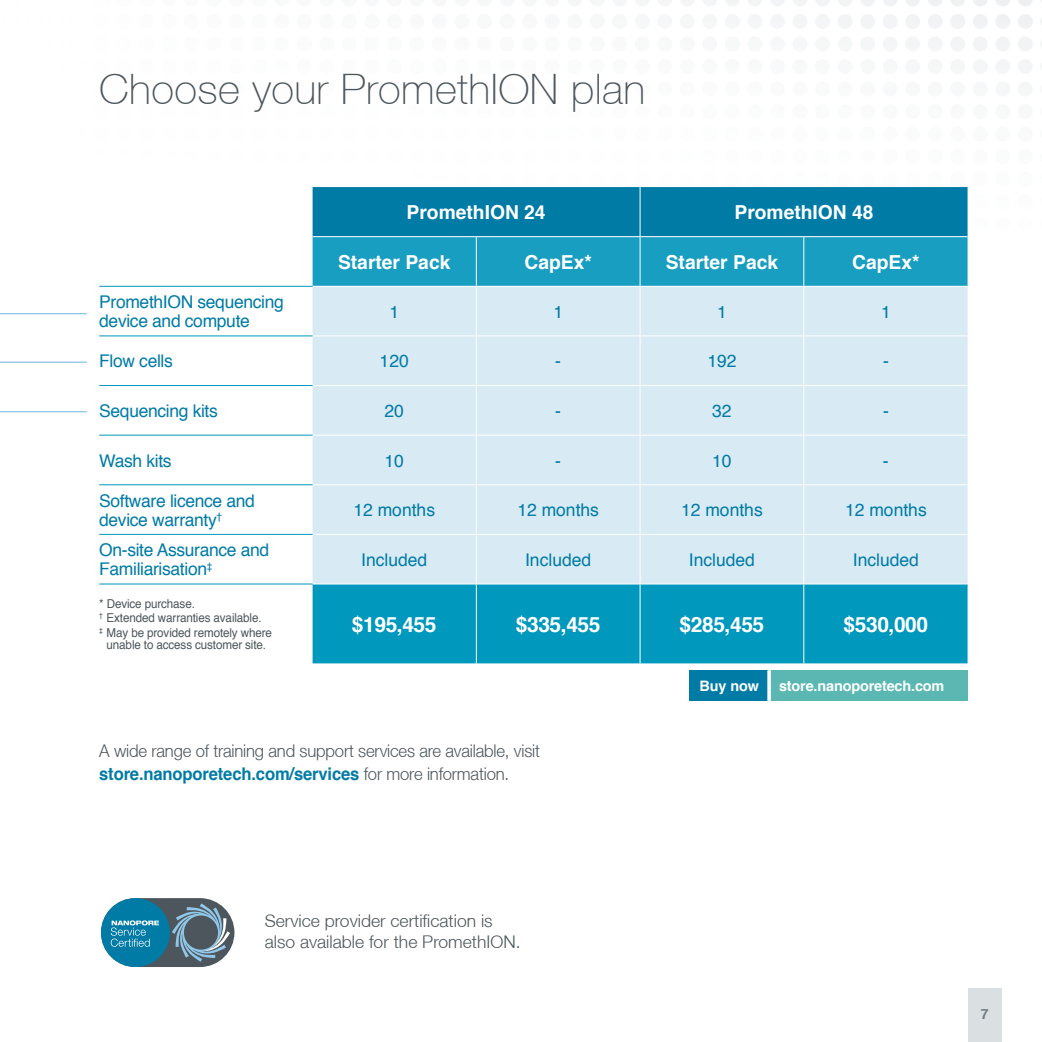
<style>
.page{position:relative;width:1042px;height:1042px;background:#fff}
.page>*{position:absolute;margin:0;border:0;box-sizing:border-box;transform-origin:0 0}
.t1{font:100 42px "Helvetica 35";letter-spacing:.01em;color:#4c565c}
.t2{font:700 21px "Helvetica";letter-spacing:-.02em;color:#fff}
.t3{font:700 19.25px "Helvetica";color:#fff}
.t4{font:17.5px/19.2px "Helvetica";letter-spacing:-.02em;color:#007ba6}
.t5{font:17.5px "Helvetica";color:#007ba6}
.t6{font:300 17.5px/21px "Helvetica 45";letter-spacing:-.005em;color:#4c565c}
.t7{font:300 17.5px "Helvetica 45";letter-spacing:-.005em;color:#4c565c;scale:.95 1}
.t8{font:700 17.5px "Helvetica";letter-spacing:-.01em;color:#007ba6;scale:.95 1}
.t9{font:700 14.35px "Helvetica";letter-spacing:-.01em;color:#fff}
.t10{font:700 14px "Helvetica";color:#707b81}
.t11{font:12.25px/14.7px "Helvetica";letter-spacing:-.01em;color:#4c565c;scale:.95 1}
.s1{font-family:"Helvetica 45";font-weight:300;color:#4c565c}
</style>
<div class="page">
<hr style="left:0;top:313px;width:87px;height:1px;background:#90c6e7">
<svg style="left:0;top:361px;width:87px;height:52px"></svg>
<svg style="left:313px;top:187px;width:654px;height:99px;background:#0d8db3"></svg>
<div style="left:313px;top:287px;width:654px;height:296px;background:#d8eaf3"></div>
<div style="left:313px;top:584px;width:654px;height:79px;background:#0098bc"></div>
<hr style="left:476px;top:237px;width:1px;height:49px;background:#fff">
<hr style="left:803px;top:237px;width:1px;height:49px;background:#fff">
<hr style="left:476px;top:287px;width:1px;height:48px;background:#fff">
<hr style="left:803px;top:287px;width:1px;height:48px;background:#fff">
<hr style="left:313px;top:335px;width:163px;height:1px;background:#fff">
<hr style="left:476px;top:335px;width:164px;height:1px;background:#fff">
<hr style="left:476px;top:336px;width:1px;height:49px;background:#fff">
<hr style="left:640px;top:335px;width:164px;height:1px;background:#fff">
<hr style="left:804px;top:335px;width:163px;height:1px;background:#fff">
<hr style="left:803px;top:336px;width:1px;height:49px;background:#fff">
<hr style="left:313px;top:385px;width:163px;height:1px;background:#fff">
<hr style="left:476px;top:385px;width:164px;height:1px;background:#fff">
<hr style="left:476px;top:386px;width:1px;height:49px;background:#fff">
<hr style="left:640px;top:385px;width:164px;height:1px;background:#fff">
<hr style="left:804px;top:385px;width:163px;height:1px;background:#fff">
<hr style="left:803px;top:386px;width:1px;height:49px;background:#fff">
<hr style="left:313px;top:435px;width:163px;height:1px;background:#fff">
<hr style="left:476px;top:435px;width:164px;height:1px;background:#fff">
<hr style="left:476px;top:435px;width:1px;height:49px;background:#fff">
<hr style="left:640px;top:435px;width:164px;height:1px;background:#fff">
<hr style="left:804px;top:435px;width:163px;height:1px;background:#fff">
<hr style="left:803px;top:435px;width:1px;height:49px;background:#fff">
<hr style="left:313px;top:484px;width:163px;height:1px;background:#fff">
<hr style="left:476px;top:484px;width:164px;height:1px;background:#fff">
<hr style="left:476px;top:485px;width:1px;height:49px;background:#fff">
<hr style="left:640px;top:484px;width:164px;height:1px;background:#fff">
<hr style="left:804px;top:484px;width:163px;height:1px;background:#fff">
<hr style="left:803px;top:485px;width:1px;height:49px;background:#fff">
<hr style="left:313px;top:534px;width:163px;height:1px;background:#fff">
<hr style="left:476px;top:534px;width:164px;height:1px;background:#fff">
<hr style="left:476px;top:535px;width:1px;height:48px;background:#fff">
<hr style="left:640px;top:534px;width:164px;height:1px;background:#fff">
<hr style="left:804px;top:534px;width:163px;height:1px;background:#fff">
<hr style="left:803px;top:535px;width:1px;height:48px;background:#fff">
<hr style="left:476px;top:584px;width:1px;height:79px;background:#fff">
<hr style="left:803px;top:584px;width:1px;height:79px;background:#fff">
<hr style="left:99px;top:286px;width:214px;height:1px;background:#0098bc">
<hr style="left:99px;top:583px;width:214px;height:1px;background:#0098bc">
<hr style="left:99px;top:335px;width:214px;height:1px;background:#0098bc">
<hr style="left:99px;top:385px;width:214px;height:1px;background:#0098bc">
<hr style="left:99px;top:435px;width:214px;height:1px;background:#0098bc">
<hr style="left:99px;top:484px;width:214px;height:1px;background:#0098bc">
<hr style="left:99px;top:534px;width:214px;height:1px;background:#0098bc">
<hr style="left:313px;top:236px;width:163px;height:1px;background:#fff">
<hr style="left:476px;top:236px;width:164px;height:1px;background:#fff">
<hr style="left:640px;top:236px;width:164px;height:1px;background:#fff">
<hr style="left:804px;top:236px;width:163px;height:1px;background:#fff">
<hr style="left:639px;top:237px;width:1px;height:49px;background:#fff">
<hr style="left:639px;top:287px;width:1px;height:48px;background:#fff">
<hr style="left:639px;top:336px;width:1px;height:49px;background:#fff">
<hr style="left:639px;top:386px;width:1px;height:49px;background:#fff">
<hr style="left:639px;top:435px;width:1px;height:49px;background:#fff">
<hr style="left:639px;top:485px;width:1px;height:49px;background:#fff">
<hr style="left:639px;top:535px;width:1px;height:48px;background:#fff">
<hr style="left:639px;top:584px;width:1px;height:79px;background:#fff">
<hr style="left:639px;top:187px;width:1px;height:49px;background:#fff">
<svg style="left:101px;top:898px;width:133px;height:69px;background:#51879d"></svg>
<div style="left:690px;top:670px;width:79px;height:31px;background:#007ba6"></div>
<div style="left:769px;top:670px;width:198px;height:31px;background:#5ab7b2"></div>
<svg style="left:767px;top:670px;width:4px;height:31px"></svg>
<div style="left:967px;top:988px;width:34px;height:54px;background:#dadfe2"></div>
<h1 class="t1" style="left:99px;top:65px;width:548px">Choose your PromethION plan</h1>
<p class="t3" style="left:406px;top:197px;width:141px">PromethION 24</p>
<p class="t3" style="left:734px;top:197px;width:141px">PromethION 48</p>
<p class="t3" style="left:338px;top:246px;width:114px">Starter Pack</p>
<p class="t3" style="left:524px;top:246px;width:69px">CapEx*</p>
<p class="t3" style="left:666px;top:246px;width:114px">Starter Pack</p>
<p class="t3" style="left:852px;top:246px;width:69px">CapEx*</p>
<p class="t4" style="left:99px;top:293px;width:186px">PromethION sequencing device and compute</p>
<p class="t4" style="left:389px;top:302px;width:11px">1</p>
<p class="t4" style="left:553px;top:302px;width:11px">1</p>
<p class="t4" style="left:717px;top:302px;width:11px">1</p>
<p class="t4" style="left:881px;top:302px;width:11px">1</p>
<p class="t4" style="left:99px;top:352px;width:75px">Flow cells</p>
<p class="t4" style="left:380px;top:352px;width:31px">120</p>
<p class="t4" style="left:555px;top:352px;width:7px">-</p>
<p class="t4" style="left:707px;top:352px;width:31px">192</p>
<p class="t4" style="left:883px;top:352px;width:7px">-</p>
<p class="t4" style="left:99px;top:402px;width:120px">Sequencing kits</p>
<p class="t4" style="left:384px;top:402px;width:21px">20</p>
<p class="t4" style="left:555px;top:402px;width:7px">-</p>
<p class="t4" style="left:712px;top:402px;width:21px">32</p>
<p class="t4" style="left:883px;top:402px;width:7px">-</p>
<p class="t4" style="left:99px;top:451px;width:74px">Wash kits</p>
<p class="t4" style="left:384px;top:451px;width:21px">10</p>
<p class="t4" style="left:555px;top:451px;width:7px">-</p>
<p class="t4" style="left:712px;top:451px;width:21px">10</p>
<p class="t4" style="left:883px;top:451px;width:7px">-</p>
<p class="t4" style="left:99px;top:491px;width:157px">Software licence and device warranty<sup>†</sup></p>
<p class="t5" style="left:353px;top:496px;width:83px">12 months</p>
<p class="t5" style="left:517px;top:496px;width:83px">12 months</p>
<p class="t5" style="left:681px;top:496px;width:83px">12 months</p>
<p class="t5" style="left:845px;top:496px;width:83px">12 months</p>
<p class="t4" style="left:99px;top:541px;width:172px">On-site Assurance and<br>Familiarisation<sup>‡</sup></p>
<p class="t5" style="left:361px;top:546px;width:68px">Included</p>
<p class="t5" style="left:525px;top:546px;width:68px">Included</p>
<p class="t5" style="left:689px;top:546px;width:68px">Included</p>
<p class="t5" style="left:853px;top:546px;width:68px">Included</p>
<p class="t11" style="left:99px;top:596px;width:183px">* Device purchase.<br><sup>†</sup> Extended warranties available.<br><sup>‡</sup> May be provided remotely where</p>
<p class="t11" style="left:107px;top:638px;width:169px">unable to access customer site.</p>
<p class="t2" style="left:352px;top:607px;width:86px">$195,455</p>
<p class="t2" style="left:516px;top:607px;width:86px">$335,455</p>
<p class="t2" style="left:679px;top:607px;width:86px">$285,455</p>
<p class="t2" style="left:843px;top:607px;width:86px">$530,000</p>
<p class="t7" style="left:99px;top:740px;width:465px">A wide range of training and support services are available, visit</p>
<p class="t8" style="left:99px;top:759px;width:433px">store.nanoporetech.com/services <span class="s1">for more information.</span></p>
<p class="t9" style="left:699px;top:674px;width:61px">Buy now</p>
<p class="t9" style="left:779px;top:674px;width:167px">store.nanoporetech.com</p>
<p class="t6" style="left:265px;top:910px;width:257px">Service provider certification is also available for the PromethION.</p>
<p class="t10" style="left:980px;top:1002px;width:9px">7</p>
</div>
